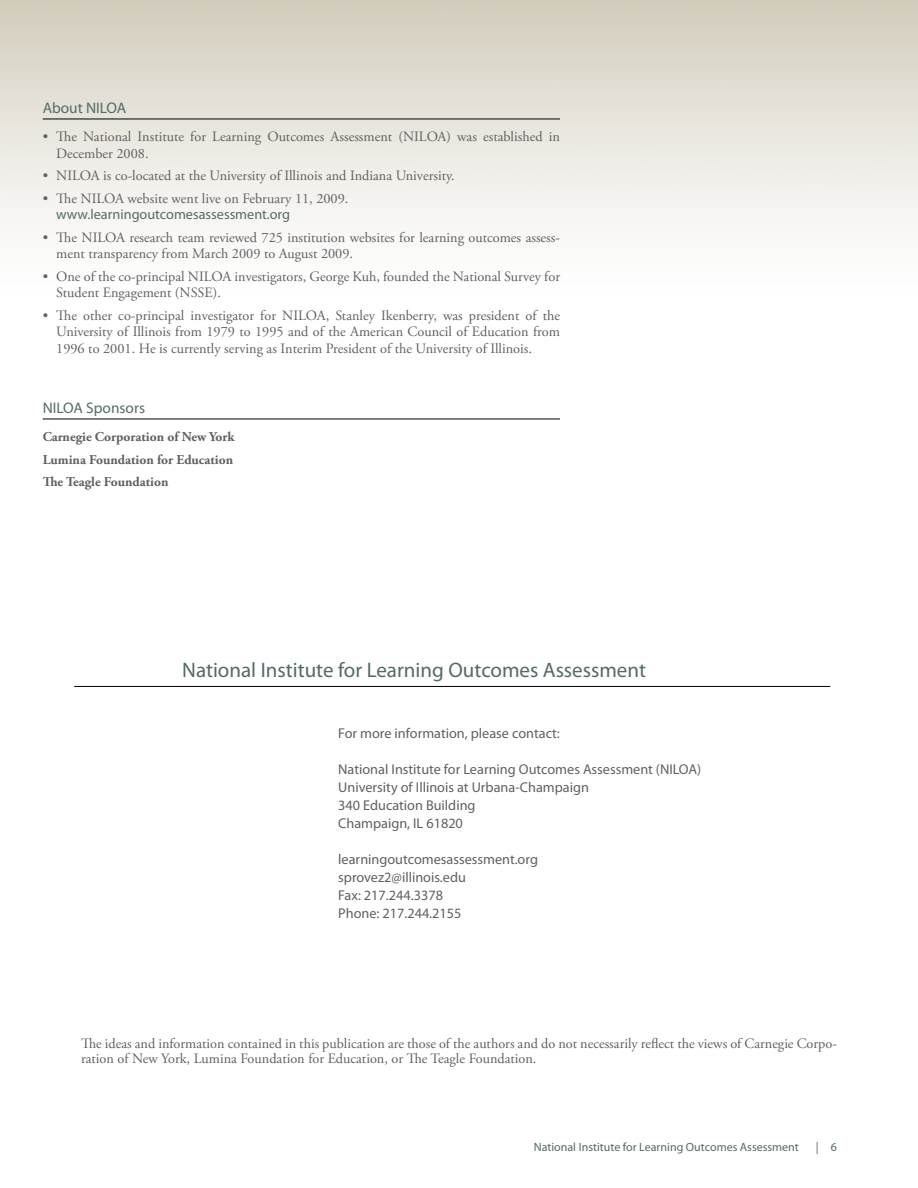
<style>
.page{position:relative;width:918px;height:1188px;background:#fff}
.page>*{position:absolute;margin:0;border:0;box-sizing:border-box;transform-origin:0 0}
.t1{font:21px "Myriad Pro";color:#546c62}
.t2{font:15.3px "Myriad Pro";color:#546c62}
.t3{font:14.25px/16.5px "Adobe Garamond Pro";color:#5f6062}
.t4{font:14.25px/18px "Myriad Pro";color:#5f6062}
.t5{font:14.25px "Myriad Pro";color:#546c62}
.t6{font:700 13.5px/22.5px "Adobe Garamond Pro";color:#5f6062;text-align:justify}
.t7{font:12px "Myriad Pro";color:#546c62}
</style>
<div class="page">
<img style="left:0;top:0;width:918px;height:231px">
<hr style="left:43px;top:119px;width:517px;height:1px;background:#000">
<hr style="left:43px;top:419px;width:517px;height:1px;background:#000">
<hr style="left:74px;top:686px;width:756px;height:1px;background:#000">
<p class="t2" style="left:43px;top:98px;width:85px">About NILOA</p>
<p class="t3" style="left:56px;top:129px;width:505px;text-indent:-13px">• The National Institute for Learning Outcomes Assessment (NILOA) was established in<br>December 2008.</p>
<p class="t3" style="left:43px;top:168px;width:413px">• NILOA is co-located at the University of Illinois and Indiana University.</p>
<p class="t3" style="left:43px;top:191px;width:307px">• The NILOA website went live on February 11, 2009.</p>
<p class="t5" style="left:56px;top:206px;width:235px">www.learningoutcomesassessment.org</p>
<p class="t3" style="left:56px;top:230px;width:505px;text-indent:-13px">• The NILOA research team reviewed 725 institution websites for learning outcomes assess&shy;ment transparency from March 2009 to August 2009.</p>
<p class="t3" style="left:56px;top:269px;width:505px;text-indent:-13px">• One of the co-principal NILOA investigators, George Kuh, founded the National Survey for<br>Student Engagement (NSSE).</p>
<p class="t3" style="left:56px;top:308px;width:505px;text-align:justify;text-indent:-13px">• The other co-principal investigator for NILOA, Stanley Ikenberry, was president of the University of Illinois from 1979 to 1995 and of the American Council of Education from 1996 to 2001. He is currently serving as Interim President of the University of Illinois.</p>
<p class="t2" style="left:43px;top:398px;width:104px">NILOA Sponsors</p>
<p class="t6" style="left:43px;top:426px;width:193px">Carnegie Corporation of New York Lumina Foundation for Education The Teagle Foundation</p>
<h1 class="t1" style="left:182px;top:657px;width:465px">National Institute for Learning Outcomes Assessment</h1>
<p class="t4" style="left:338px;top:724px;width:223px">For more information, please contact:</p>
<p class="t4" style="left:338px;top:760px;width:364px">National Institute for Learning Outcomes Assessment (NILOA)<br>University of Illinois at Urbana-Champaign<br>340 Education Building<br>Champaign, IL 61820</p>
<p class="t4" style="left:338px;top:850px;width:201px">learningoutcomesassessment.org sprovez2@illinois.edu<br>Fax: 217.244.3378<br>Phone: 217.244.2155</p>
<p class="t3" style="left:81px;top:1036px;width:757px;line-height:15px">The ideas and information contained in this publication are those of the authors and do not necessarily reflect the views of Carnegie Corpo&shy;ration of New York, Lumina Foundation for Education, or The Teagle Foundation.</p>
<p class="t7" style="left:534px;top:1139px;width:267px">National Institute for Learning Outcomes Assessment</p>
<p class="t7" style="left:816px;top:1139px;width:23px">| 6</p>
</div>
